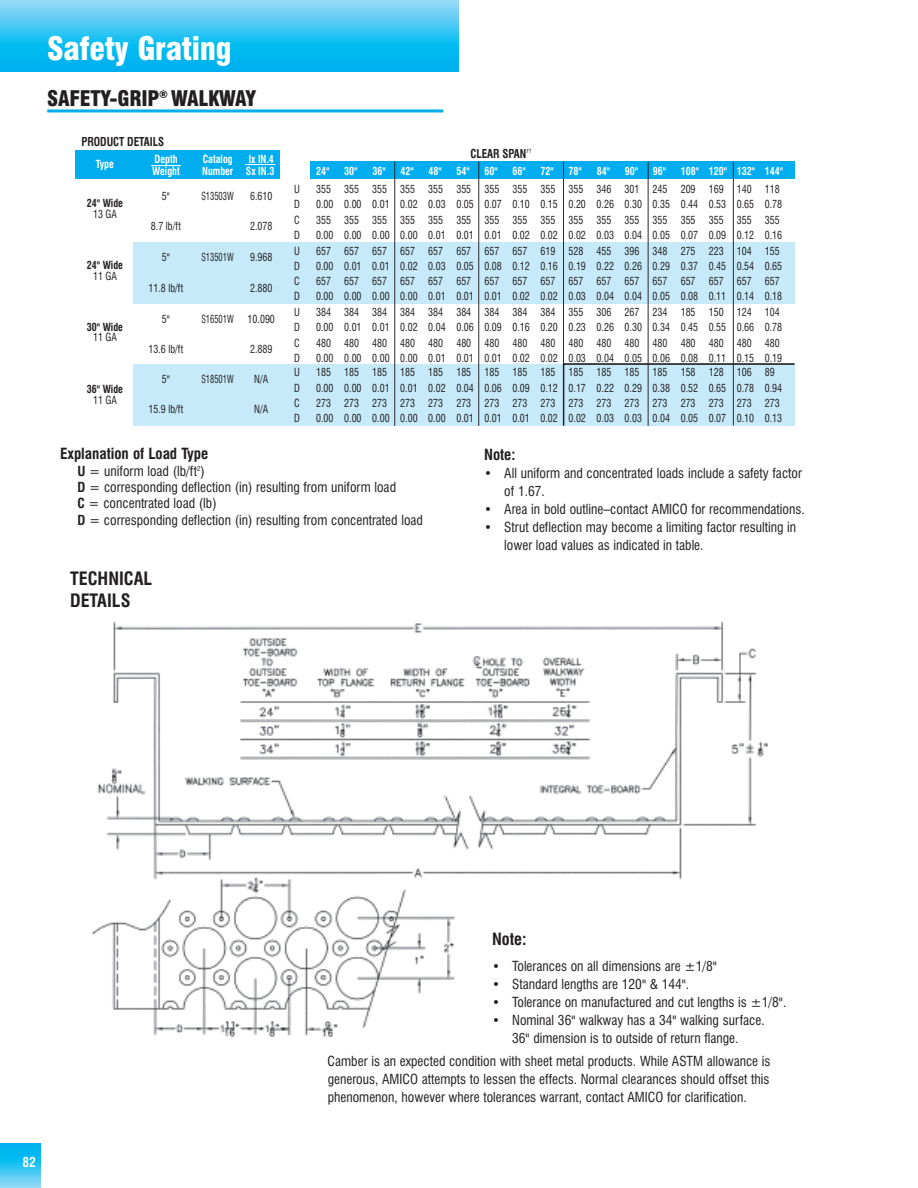
<style>
.page{position:relative;width:918px;height:1188px;background:#fff}
.page>*{position:absolute;margin:0;border:0;box-sizing:border-box;transform-origin:0 0}
.t1{font:900 condensed 31.5px "Swiss 721 BT";letter-spacing:-.01em;color:#fff}
.t2{font:900 condensed 21px "Swiss 721 BT";letter-spacing:-.01em;color:#231f20}
.t3{font:700 condensed 18px/21.6px "Swiss 721 BT";color:#231f20}
.t4{font:700 condensed 16.5px "Swiss 721 BT";color:#231f20}
.t5{font:700 condensed 15px "Swiss 721 BT";color:#231f20}
.t6{font:condensed 13.5px/18px "Swiss 721 BT";color:#231f20}
.t7{font:700 condensed 13.5px "Swiss 721 BT";color:#fff}
.t8{font:700 condensed 12px "Swiss 721 BT";color:#231f20;scale:.92 1}
.t9{font:condensed 10.95px/15.3px "Swiss 721 BT";color:#231f20;text-align:right;scale:.92 1}
.t10{font:condensed 10.95px "Swiss 721 BT";letter-spacing:1.06em;color:#231f20;scale:.92 1}
.t11{font:700 condensed 10.95px "Swiss 721 BT";color:#fff;scale:.92 1}
.t12{font:condensed 10.95px "Swiss 721 BT";color:#231f20;scale:.78 1}
.t13{font:700 condensed 10.95px "Swiss 721 BT";color:#231f20;scale:.92 1}
.s1{font-weight:700}
</style>
<div class="page">
<svg style="left:0;top:1143px;width:40px;height:45px;background:#31c2f2"></svg>
<svg style="left:0;top:0;width:459px;height:72px;background:#33c3f2"></svg>
<img style="left:91px;top:621px;width:677px;height:417px">
<hr style="left:47px;top:109px;width:396px;height:3px;background:#00aeef">
<div style="left:75px;top:150px;width:205px;height:28px;background:#00aeef"></div>
<hr style="left:151px;top:165px;width:30px;height:1px;background:#fff">
<hr style="left:245px;top:164px;width:30px;height:1px;background:#fff">
<div style="left:310px;top:162px;width:485px;height:17px;background:#00aeef"></div>
<div style="left:133px;top:242px;width:662px;height:62px;background:#c6eafa"></div>
<div style="left:133px;top:364px;width:662px;height:62px;background:#c6eafa"></div>
<hr style="left:395px;top:162px;width:1px;height:264px;background:#231f20">
<hr style="left:479px;top:162px;width:1px;height:264px;background:#231f20">
<hr style="left:563px;top:162px;width:1px;height:264px;background:#231f20">
<hr style="left:648px;top:162px;width:1px;height:264px;background:#231f20">
<hr style="left:733px;top:162px;width:1px;height:263px;background:#231f20">
<svg style="left:562px;top:362px;width:233px;height:64px"></svg>
<h1 class="t1" style="left:47px;top:36px;width:186px">Safety Grating</h1>
<h2 class="t2" style="left:47px;top:90px;width:211px">SAFETY-GRIP<sup>®</sup> WALKWAY</h2>
<p class="t8" style="left:87px;top:137px;width:85px">RODUCT DET AILS</p>
<p class="t11" style="left:155px;top:155px;width:27px">Depth</p>
<p class="t11" style="left:203px;top:155px;width:34px">Catalog</p>
<p class="t11" style="left:249px;top:155px;width:64px">lx lN.4 L oad</p>
<p class="t11" style="left:100px;top:160px;width:17px">ype</p>
<p class="t11" style="left:152px;top:167px;width:31px">W ight</p>
<p class="t11" style="left:202px;top:167px;width:80px">Number Sx IN.3</p>
<p class="t11" style="left:344px;top:167px;width:16px">30"</p>
<p class="t11" style="left:372px;top:167px;width:16px">36"</p>
<p class="t11" style="left:400px;top:167px;width:16px">42"</p>
<p class="t11" style="left:428px;top:167px;width:16px">48"</p>
<p class="t11" style="left:456px;top:167px;width:16px">54"</p>
<p class="t11" style="left:485px;top:167px;width:16px">60"</p>
<p class="t11" style="left:513px;top:167px;width:16px">66"</p>
<p class="t11" style="left:541px;top:167px;width:16px">72"</p>
<p class="t11" style="left:569px;top:167px;width:16px">78"</p>
<p class="t11" style="left:597px;top:167px;width:16px">84"</p>
<p class="t11" style="left:625px;top:167px;width:16px">90"</p>
<p class="t11" style="left:653px;top:167px;width:16px">96"</p>
<p class="t11" style="left:681px;top:167px;width:113px">108" 120" 132" 144"</p>
<p class="t8" style="left:476px;top:149px;width:56px">LEAR SP AN</p>
<p class="t13" style="left:92px;top:199px;width:35px">4" Wide</p>
<p class="t9" style="left:106px;top:207px;width:14px">GA</p>
<p class="t9" style="left:162px;top:189px;width:10px">5"</p>
<p class="t12" style="left:201px;top:191px;width:43px">S13503W</p>
<p class="t9" style="left:250px;top:189px;width:26px">6.610</p>
<p class="t9" style="left:166px;top:220px;width:18px">lb/f t</p>
<p class="t9" style="left:250px;top:220px;width:26px">2 078</p>
<p class="t9" style="left:316px;top:182px;width:505px">355 355 355 355 355 355 355 355 355 355 346 301 245 209 169 140 118</p>
<p class="t9" style="left:294px;top:198px;width:8px">D</p>
<p class="t9" style="left:316px;top:198px;width:7px">0</p>
<p class="t10" style="left:329px;top:200px;width:495px">00 00.0 10 20 30.0 50 70 00.1 50 00.2 60 00 50 40.5 30 50.7 8</p>
<p class="t9" style="left:316px;top:213px;width:505px">355 355 355 355 355 355 355 355 355 355 355 355 355 355 355 355 355</p>
<p class="t9" style="left:294px;top:228px;width:8px">D</p>
<p class="t9" style="left:316px;top:228px;width:7px">0</p>
<p class="t10" style="left:329px;top:231px;width:495px">00 00.0 00 00 10.0 10 10 20.0 20 20.0 30 40 50 70.0 90 20.1 6</p>
<p class="t13" style="left:87px;top:260px;width:41px">24" Wide</p>
<p class="t9" style="left:106px;top:269px;width:14px">GA</p>
<p class="t12" style="left:206px;top:253px;width:37px">13501W</p>
<p class="t9" style="left:255px;top:250px;width:20px">.968</p>
<p class="t9" style="left:316px;top:244px;width:508px">657 657 657 657 657 657 657 657 619 528 455 396 348 275 223 104 155<br>00 10.0 10 20 30.0 50 80 20.1 60 90.2 20 60 90 70.4 50 40.6 5</p>
<p class="t9" style="left:149px;top:281px;width:39px">11.8 lb/f t</p>
<p class="t9" style="left:250px;top:281px;width:26px">2 880</p>
<p class="t9" style="left:316px;top:274px;width:505px">657 657 657 657 657 657 657 657 657 657 657 657 657 657 657 657 657</p>
<p class="t9" style="left:294px;top:290px;width:8px">D</p>
<p class="t9" style="left:316px;top:290px;width:7px">0</p>
<p class="t10" style="left:329px;top:292px;width:495px">00 00.0 00 00 10.0 10 10 20.0 20 30.0 40 40 50 80.1 10 40.1 8</p>
<p class="t13" style="left:92px;top:322px;width:35px">0" Wide</p>
<p class="t9" style="left:93px;top:331px;width:27px">11 GA</p>
<p class="t9" style="left:162px;top:312px;width:10px">5"</p>
<p class="t12" style="left:201px;top:314px;width:43px">S16501W</p>
<p class="t9" style="left:248px;top:312px;width:31px">10.090</p>
<p class="t9" style="left:149px;top:342px;width:39px">13.6 lb/f t</p>
<p class="t9" style="left:250px;top:342px;width:26px">2 889</p>
<p class="t9" style="left:316px;top:305px;width:505px">384 384 384 384 384 384 384 384 384 355 306 267 234 185 150 124 104</p>
<p class="t9" style="left:294px;top:321px;width:8px">D</p>
<p class="t9" style="left:316px;top:321px;width:7px">0</p>
<p class="t10" style="left:329px;top:323px;width:495px">00 10.0 10 20 40.0 60 90 60.2 00 30.2 60 00 40 50.5 50 60.7 8</p>
<p class="t9" style="left:316px;top:336px;width:505px">480 480 480 480 480 480 480 480 480 480 480 480 480 480 480 480 480</p>
<p class="t9" style="left:294px;top:351px;width:8px">D</p>
<p class="t9" style="left:316px;top:351px;width:7px">0</p>
<p class="t10" style="left:329px;top:354px;width:495px">00 00.0 00 00 10.0 10 10 20.0 20 30.0 40 50 60 80.1 10 50.1 9</p>
<p class="t13" style="left:87px;top:385px;width:41px">36" Wide</p>
<p class="t9" style="left:106px;top:393px;width:14px">GA</p>
<p class="t9" style="left:162px;top:372px;width:10px">5"</p>
<p class="t12" style="left:201px;top:375px;width:43px">S18501W</p>
<p class="t9" style="left:254px;top:372px;width:17px">N/ A</p>
<p class="t9" style="left:149px;top:403px;width:39px">15.9 lb/f t</p>
<p class="t9" style="left:254px;top:403px;width:8px">N</p>
<p class="t9" style="left:316px;top:366px;width:500px">185 185 185 185 185 185 185 185 185 185 185 185 185 158 128 106 89</p>
<p class="t9" style="left:294px;top:381px;width:8px">D</p>
<p class="t9" style="left:316px;top:381px;width:7px">0</p>
<p class="t10" style="left:329px;top:383px;width:495px">00 00.0 10 10 20.0 40 60 90.1 20 70.2 20 90 80 20.6 50 80.9 4</p>
<p class="t9" style="left:316px;top:396px;width:505px">273 273 273 273 273 273 273 273 273 273 273 273 273 273 273 273 273</p>
<p class="t9" style="left:294px;top:411px;width:8px">D</p>
<p class="t9" style="left:316px;top:411px;width:7px">0</p>
<p class="t10" style="left:329px;top:414px;width:495px">00 00.0 00 00 00.0 10 10 10.0 20 20.0 30 30 40 50.0 70 00.1 3</p>
<p class="t5" style="left:60px;top:448px;width:150px">Explanation of Load Type</p>
<p class="t6" style="left:77px;top:464px;width:347px;line-height:16.2px"><span class="s1">U</span> = uniform load (lb/ft<sup>2</sup>)<br><span class="s1">D</span> = corresponding deflection (in) resulting from uniform load<br><span class="s1">C</span> = concentrated load (lb)<br><span class="s1">D</span> = corresponding deflection (in) resulting from concentrated load</p>
<h3 class="t3" style="left:70px;top:569px;width:84px">TECHNICAL<br>DETAILS</h3>
<p class="t5" style="left:484px;top:449px;width:33px">Note:</p>
<p class="t6" style="left:504px;top:465px;width:299px;text-indent:-20px">• All uniform and concentrated loads include a safety factor of 1.67.</p>
<p class="t6" style="left:484px;top:501px;width:322px">• Area in bold outline–contact AMICO for recommendations.</p>
<p class="t6" style="left:504px;top:519px;width:293px;text-indent:-20px">• Strut deflection may become a limiting factor resulting in lower load values as indicated in table.</p>
<p class="t7" style="left:22px;top:1157px;width:15px">82</p>
<p class="t4" style="left:492px;top:933px;width:36px">Note:</p>
<p class="t6" style="left:492px;top:959px;width:227px">• Tolerances on all dimensions are ±1/8"</p>
<p class="t6" style="left:492px;top:977px;width:199px">• Standard lengths are 120" &amp; 144".</p>
<p class="t6" style="left:492px;top:995px;width:296px">• Tolerance on manufactured and cut lengths is ±1/8".</p>
<p class="t6" style="left:492px;top:1013px;width:274px;text-align:center">• Nominal 36" walkway has a 34" walking surface.<br>36" dimension is to outside of return flange.</p>
<p class="t6" style="left:328px;top:1053px;width:444px;text-align:justify">Camber is an expected condition with sheet metal products. While ASTM allowance is generous, AMICO attempts to lessen the effects. Normal clearances should offset this phenomenon, however where tolerances warrant, contact AMICO for clarification.</p>
</div>
